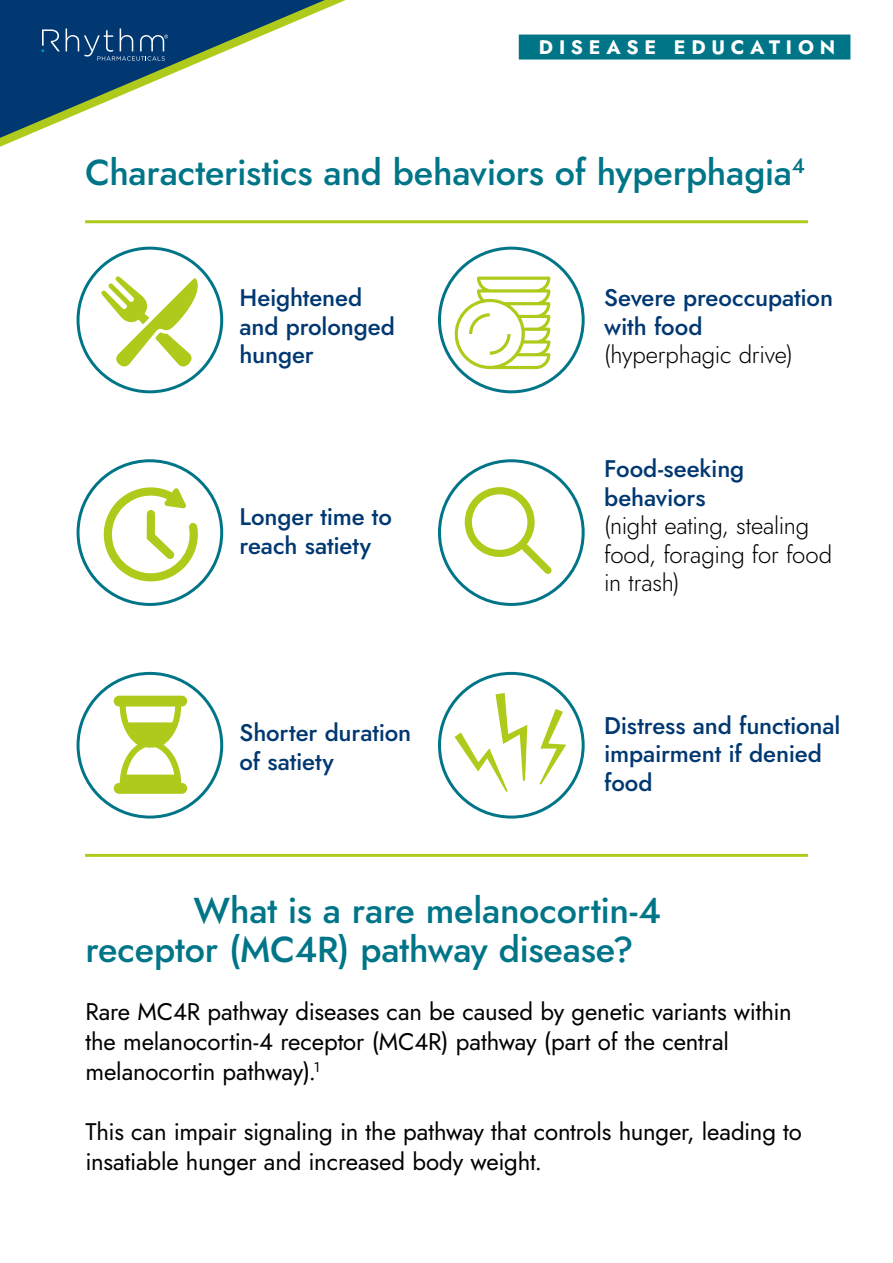
<style>
.page{position:relative;width:893px;height:1263px;background:#fff}
.page>*{position:absolute;margin:0;border:0;box-sizing:border-box;transform-origin:0 0}
.t1{font:500 36px/39px "Jost";letter-spacing:-.005em;color:#007588}
.t2{font:24px/30px "Jost";letter-spacing:-.01em;color:#000}
.t3{font:500 24px/28.5px "Jost";letter-spacing:-.005em;color:#013871}
.t4{font:300 24px/28.5px "Jost";letter-spacing:-.01em;color:#000}
.t5{font:700 19.5px "Jost";letter-spacing:.3em;color:#fff}
</style>
<div class="page">
<hr style="left:85px;top:220px;width:723px;height:3px;background:#afca1a">
<hr style="left:85px;top:854px;width:723px;height:3px;background:#afca1a">
<div style="left:77px;top:247px;width:146px;height:146px;border:3px solid #007588;border-radius:50%"></div>
<div style="left:438px;top:247px;width:147px;height:146px;border:3px solid #007588;border-radius:50%"></div>
<div style="left:77px;top:459px;width:146px;height:147px;border:3px solid #007588;border-radius:50%"></div>
<div style="left:438px;top:459px;width:147px;height:147px;border:3px solid #007588;border-radius:50%"></div>
<div style="left:77px;top:672px;width:146px;height:146px;border:3px solid #007588;border-radius:50%"></div>
<div style="left:438px;top:672px;width:147px;height:146px;border:3px solid #007588;border-radius:50%"></div>
<svg style="left:101px;top:276px;width:101px;height:92px"></svg>
<svg style="left:451px;top:277px;width:99px;height:92px"></svg>
<svg style="left:104px;top:487px;width:94px;height:94px"></svg>
<svg style="left:114px;top:696px;width:73px;height:98px"></svg>
<svg style="left:465px;top:487px;width:87px;height:87px"></svg>
<svg style="left:540px;top:709px;width:26px;height:75px"></svg>
<svg style="left:455px;top:693px;width:72px;height:99px"></svg>
<div style="left:519px;top:35px;width:331px;height:25px;background:#007588;border:2px solid #007588"></div>
<svg style="left:0;top:0;width:325px;height:138px"></svg>
<p class="t5" style="left:539px;top:34px;width:298px">DISEASE EDUCATION</p>
<h1 class="t1" style="left:85px;top:153px;width:722px">Characteristics and behaviors of hyperphagia<sup>4</sup></h1>
<p class="t3" style="left:240px;top:284px;width:157px">Heightened and prolonged hunger</p>
<p class="t3" style="left:240px;top:503px;width:154px">Longer time to reach satiety</p>
<p class="t3" style="left:240px;top:719px;width:173px">Shorter duration of satiety</p>
<p class="t3" style="left:604px;top:284px;width:230px">Severe preoccupation with food</p>
<p class="t4" style="left:604px;top:341px;width:190px">(hyperphagic drive)</p>
<p class="t3" style="left:604px;top:455px;width:142px">Food-seeking behaviors</p>
<p class="t4" style="left:604px;top:512px;width:229px">(night eating, stealing food, foraging for food in trash)</p>
<p class="t3" style="left:604px;top:711px;width:238px">Distress and functional impairment if denied food</p>
<h1 class="t1" style="left:86px;top:891px;width:577px;text-indent:108px">What is a rare melanocortin-4 receptor (MC4R) pathway disease?</h1>
<p class="t2" style="left:86px;top:996px;width:708px">Rare MC4R pathway diseases can be caused by genetic variants within the melanocortin-4 receptor (MC4R) pathway (part of the central melanocortin pathway).<sup>1</sup></p>
<p class="t2" style="left:86px;top:1116px;width:718px">This can impair signaling in the pathway that controls hunger, leading to insatiable hunger and increased body weight.</p>
</div>
